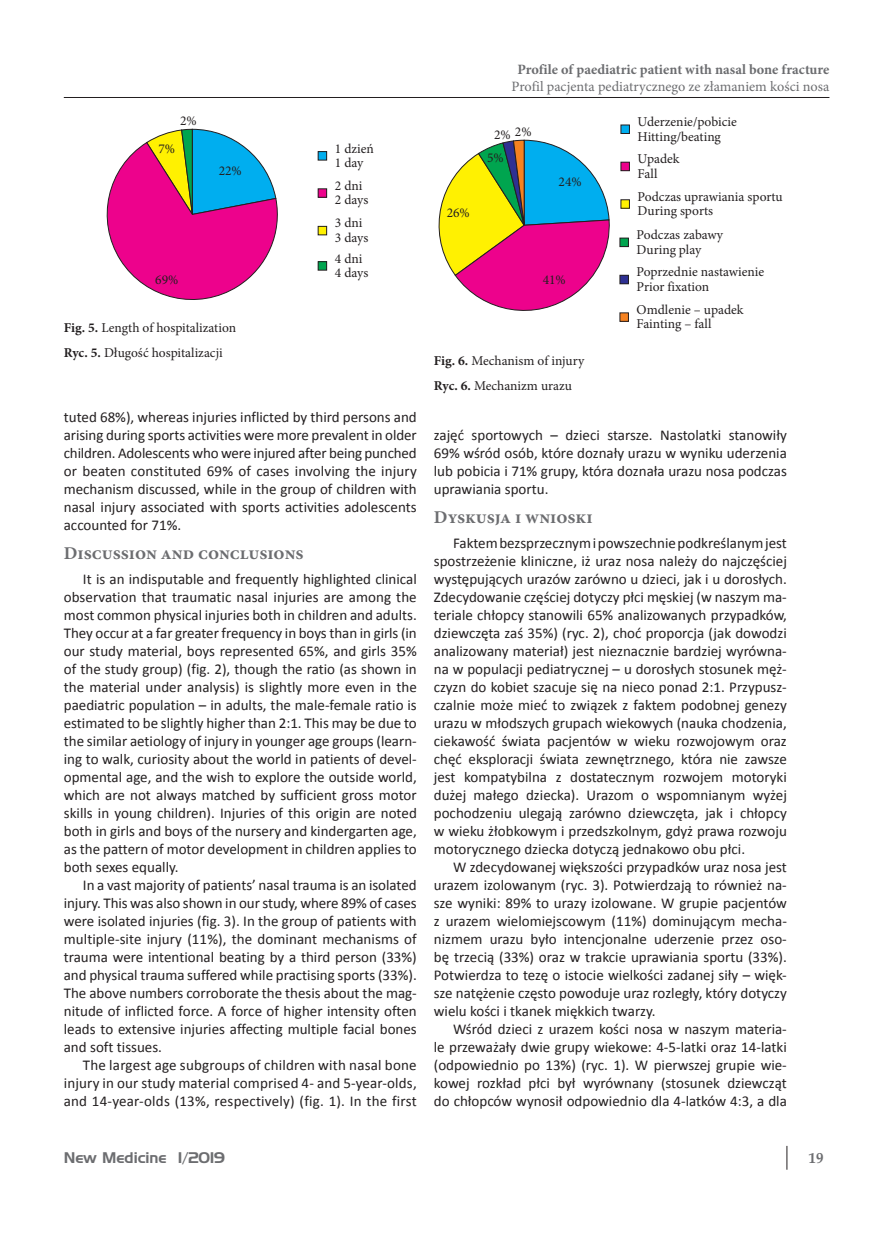
<style>
.page{position:relative;width:872px;height:1234px;background:#fff}
.page>*{position:absolute;margin:0;border:0;box-sizing:border-box;transform-origin:0 0}
.t1{font:700 18px "Minion Pro";color:#6c6d70}
.t2{font:15px/18px "Calibri";color:#231f20;text-align:justify}
.t3{font:15px "Grotesk Handel EE";color:#6c6d70}
.t4{font:700 15px "Palatino Linotype";color:#6c6d70}
.t5{font:14.25px "Minion Pro";color:#6c6d70}
.t6{font:700 14.25px "Minion Pro";color:#6c6d70}
.t7{font:13.5px/14.5px "Minion Pro";color:#231f20}
.s1{font-weight:700}
</style>
<div class="page">
<hr style="left:64px;top:97px;width:765px;height:1px;background:#231f20">
<svg style="left:786px;top:1145px;width:1px;height:24px"></svg>
<svg style="left:106px;top:128px;width:172px;height:172px"></svg>
<div style="left:318px;top:151px;width:9px;height:9px;background:#00aeef"></div>
<div style="left:318px;top:151px;width:9px;height:9px;border:1px solid #231f20"></div>
<div style="left:318px;top:189px;width:9px;height:8px;background:#ed028c"></div>
<div style="left:318px;top:188px;width:9px;height:10px;border:1px solid #231f20"></div>
<div style="left:318px;top:226px;width:9px;height:9px;background:#fff101"></div>
<div style="left:318px;top:226px;width:9px;height:9px;border:1px solid #231f20"></div>
<div style="left:318px;top:261px;width:9px;height:9px;background:#00a54f"></div>
<div style="left:318px;top:261px;width:9px;height:9px;border:1px solid #231f20"></div>
<svg style="left:438px;top:139px;width:172px;height:172px"></svg>
<div style="left:621px;top:125px;width:8px;height:8px;background:#00aeef"></div>
<div style="left:620px;top:124px;width:10px;height:10px;border:1px solid #231f20"></div>
<div style="left:621px;top:162px;width:8px;height:9px;background:#ed028c"></div>
<div style="left:620px;top:162px;width:10px;height:9px;border:1px solid #231f20"></div>
<div style="left:621px;top:200px;width:8px;height:8px;background:#fff101"></div>
<div style="left:620px;top:199px;width:10px;height:10px;border:1px solid #231f20"></div>
<div style="left:620px;top:238px;width:8px;height:8px;background:#00a54f"></div>
<div style="left:619px;top:237px;width:10px;height:10px;border:1px solid #231f20"></div>
<div style="left:620px;top:275px;width:8px;height:9px;background:#2e3092"></div>
<div style="left:619px;top:275px;width:10px;height:9px;border:1px solid #231f20"></div>
<div style="left:620px;top:313px;width:8px;height:8px;background:#f58220"></div>
<div style="left:619px;top:312px;width:10px;height:10px;border:1px solid #231f20"></div>
<p class="t7" style="left:180px;top:115px;width:18px">2%</p>
<p class="t7" style="left:158px;top:143px;width:18px">7%</p>
<p class="t7" style="left:155px;top:273px;width:25px">69%</p>
<p class="t7" style="left:219px;top:165px;width:25px">22%</p>
<p class="t7" style="left:64px;top:315px;width:174px;line-height:25px"><span class="s1">Fig. 5.</span> Length of hospitalization<br><span class="s1">Ryc. 5.</span> Długość hospitalizacji</p>
<p class="t7" style="left:335px;top:142px;width:41px">1 dzień<br>1 day</p>
<p class="t7" style="left:335px;top:179px;width:35px">2 dni<br>2 days</p>
<p class="t7" style="left:335px;top:217px;width:35px">3 dni<br>3 days</p>
<p class="t7" style="left:335px;top:252px;width:35px">4 dni<br>4 days</p>
<p class="t2" style="left:64px;top:408px;width:354px">tuted 68%), whereas injuries inflicted by third persons and arising during sports activities were more prevalent in older children. Adolescents who were injured after being punched or beaten constituted 69% of cases involving the injury mechanism discussed, while in the group of children with nasal injury associated with sports activities adolescents accounted for 71%.</p>
<p class="t1" style="left:64px;top:541px;width:241px">Discussion and conclusions</p>
<p class="t2" style="left:64px;top:570px;width:354px;text-indent:19px">It is an indisputable and frequently highlighted clinical observation that traumatic nasal injuries are among the most common physical injuries both in children and adults.<br>They occur at a far greater frequency in boys than in girls (in our study material, boys represented 65%, and girls 35% of the study group) (fig. 2), though the ratio (as shown in the material under analysis) is slightly more even in the paediatric population – in adults, the male-female ratio is estimated to be slightly higher than 2:1. This may be due to the similar aetiology of injury in younger age groups (learn&shy;ing to walk, curiosity about the world in patients of devel&shy;opmental age, and the wish to explore the outside world, which are not always matched by sufficient gross motor skills in young children). Injuries of this origin are noted both in girls and boys of the nursery and kindergarten age, as the pattern of motor development in children applies to both sexes equally.</p>
<p class="t2" style="left:64px;top:876px;width:354px;text-indent:19px">In a vast majority of patients’ nasal trauma is an isolated injury. This was also shown in our study, where 89% of cases were isolated injuries (fig. 3). In the group of patients with multiple-site injury (11%), the dominant mechanisms of trauma were intentional beating by a third person (33%) and physical trauma suffered while practising sports (33%).<br>The above numbers corroborate the thesis about the mag&shy;nitude of inflicted force. A force of higher intensity often leads to extensive injuries affecting multiple facial bones and soft tissues.</p>
<p class="t2" style="left:64px;top:1056px;width:354px;text-indent:19px">The largest age subgroups of children with nasal bone injury in our study material comprised 4- and 5-year-olds, and 14-year-olds (13%, respectively) (fig. 1). In the first</p>
<p class="t7" style="left:447px;top:207px;width:25px">26%</p>
<p class="t6" style="left:517px;top:60px;width:313px">Profile of paediatric patient with nasal bone fracture</p>
<p class="t5" style="left:511px;top:77px;width:319px">Profil pacjenta pediatrycznego ze złamaniem kości nosa</p>
<p class="t7" style="left:494px;top:127px;width:39px">2% 2%</p>
<p class="t7" style="left:487px;top:152px;width:18px">5%</p>
<p class="t7" style="left:558px;top:175px;width:25px">24%</p>
<p class="t7" style="left:543px;top:274px;width:25px">41%</p>
<p class="t7" style="left:637px;top:116px;width:101px">Uderzenie/pobicie<br>Hitting/beating</p>
<p class="t7" style="left:637px;top:153px;width:43px">Upadek<br>Fall</p>
<p class="t7" style="left:637px;top:190px;width:147px">Podczas uprawiania sportu<br>During sports</p>
<p class="t7" style="left:636px;top:229px;width:88px">Podczas zabawy<br>During play</p>
<p class="t7" style="left:636px;top:266px;width:129px">Poprzednie nastawienie<br>Prior fixation</p>
<p class="t7" style="left:636px;top:303px;width:108px">Omdlenie – upadek<br>Fainting – fall</p>
<p class="t7" style="left:434px;top:347px;width:152px;line-height:25px"><span class="s1">Fig. 6.</span> Mechanism of injury<br><span class="s1">Ryc. 6.</span> Mechanizm urazu</p>
<p class="t2" style="left:434px;top:426px;width:354px">zajęć sportowych – dzieci starsze. Nastolatki stanowiły 69% wśród osób, które doznały urazu w wyniku uderzenia lub pobicia i 71% grupy, która doznała urazu nosa podczas uprawiania sportu.</p>
<p class="t1" style="left:434px;top:505px;width:160px">Dyskusja i wnioski</p>
<p class="t2" style="left:434px;top:534px;width:355px;text-indent:19px">Faktem bezsprzecznym ipowszechnie podkreślanym jest spostrzeżenie kliniczne, iż uraz nosa należy do najczęściej występujących urazów zarówno u dzieci, jak i u dorosłych.<br>Zdecydowanie częściej dotyczy płci męskiej (w naszym ma&shy;teriale chłopcy stanowili 65% analizowanych przypadków, dziewczęta zaś 35%) (ryc. 2), choć proporcja (jak dowodzi analizowany materiał) jest nieznacznie bardziej wyrówna&shy;na w populacji pediatrycznej – u dorosłych stosunek męż&shy;czyzn do kobiet szacuje się na nieco ponad 2:1. Przypusz&shy;czalnie może mieć to związek z faktem podobnej genezy urazu w młodszych grupach wiekowych (nauka chodzenia, ciekawość świata pacjentów w wieku rozwojowym oraz chęć eksploracji świata zewnętrznego, która nie zawsze jest kompatybilna z dostatecznym rozwojem motoryki dużej małego dziecka). Urazom o wspomnianym wyżej pochodzeniu ulegają zarówno dziewczęta, jak i chłopcy w wieku żłobkowym i przedszkolnym, gdyż prawa rozwoju motorycznego dziecka dotyczą jednakowo obu płci.</p>
<p class="t2" style="left:434px;top:858px;width:354px;text-indent:19px">W zdecydowanej większości przypadków uraz nosa jest urazem izolowanym (ryc. 3). Potwierdzają to również na&shy;sze wyniki: 89% to urazy izolowane. W grupie pacjentów z urazem wielomiejscowym (11%) dominującym mecha&shy;nizmem urazu było intencjonalne uderzenie przez oso&shy;bę trzecią (33%) oraz w trakcie uprawiania sportu (33%).<br>Potwierdza to tezę o istocie wielkości zadanej siły – więk&shy;sze natężenie często powoduje uraz rozległy, który dotyczy wielu kości i tkanek miękkich twarzy.</p>
<p class="t2" style="left:434px;top:1020px;width:354px;text-indent:19px">Wśród dzieci z urazem kości nosa w naszym materia&shy;le przeważały dwie grupy wiekowe: 4-5-latki oraz 14-latki (odpowiednio po 13%) (ryc. 1). W pierwszej grupie wie&shy;kowej rozkład płci był wyrównany (stosunek dziewcząt do chłopców wynosił odpowiednio dla 4-latków 4:3, a dla</p>
<p class="t3" style="left:64px;top:1148px;width:163px">New Medicine 1/2019</p>
<p class="t4" style="left:808px;top:1146px;width:16px">19</p>
</div>
